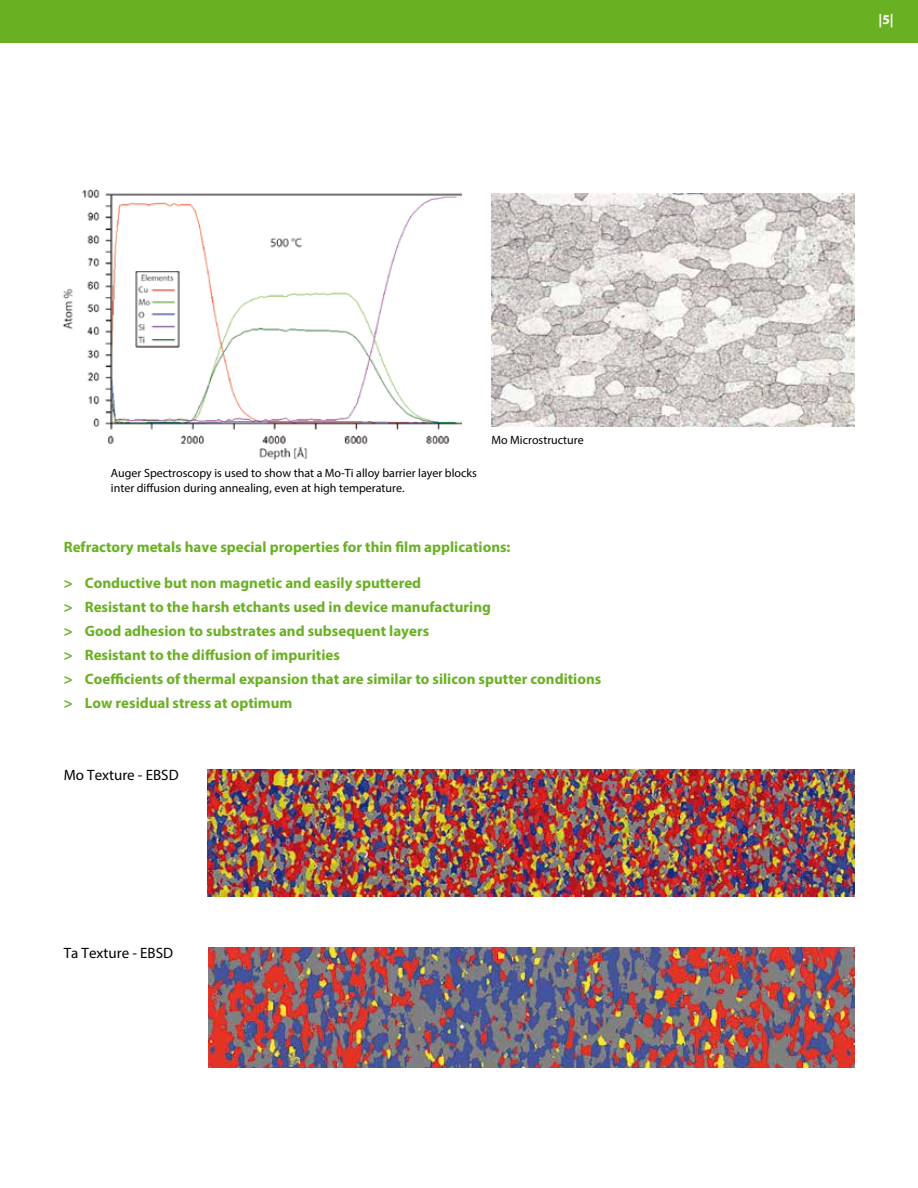
<style>
.page{position:relative;width:918px;height:1188px;background:#fff}
.page>*{position:absolute;margin:0;border:0;box-sizing:border-box;transform-origin:0 0}
.t1{font:700 15px/24px "Myriad Pro";color:#6ab023}
.t2{font:15px "Myriad Pro";color:#000}
.t3{font:700 13.5px "Myriad Pro";color:#fff}
.t4{font:12px/14.4px "Myriad Pro";color:#000}
</style>
<div class="page">
<div style="left:0;top:0;width:918px;height:43px;background:#6ab023"></div>
<img style="left:208px;top:769px;width:647px;height:128px">
<img style="left:208px;top:947px;width:646px;height:121px">
<img style="left:62px;top:189px;width:399px;height:271px">
<img style="left:492px;top:194px;width:362px;height:232px">
<p class="t4" style="left:111px;top:466px;width:367px">Auger Spectroscopy is used to show that a Mo-Ti alloy barrier layer blocks inter diffusion during annealing, even at high temperature.</p>
<p class="t4" style="left:491px;top:433px;width:94px">Mo Microstructure</p>
<p class="t1" style="left:64px;top:534px;width:448px">Refractory metals have special properties for thin film applications:</p>
<p class="t1" style="left:64px;top:570px;width:539px">&gt; Conductive but non magnetic and easily sputtered<br>&gt; Resistant to the harsh etchants used in device manufacturing<br>&gt; Good adhesion to substrates and subsequent layers<br>&gt; Resistant to the diffusion of impurities<br>&gt; Coefficients of thermal expansion that are similar to silicon sputter conditions &gt; Low residual stress at optimum</p>
<p class="t2" style="left:64px;top:766px;width:116px">Mo Texture - EBSD</p>
<p class="t2" style="left:64px;top:944px;width:111px">Ta Texture - EBSD</p>
<p class="t3" style="left:879px;top:11px;width:17px">|5|</p>
</div>
